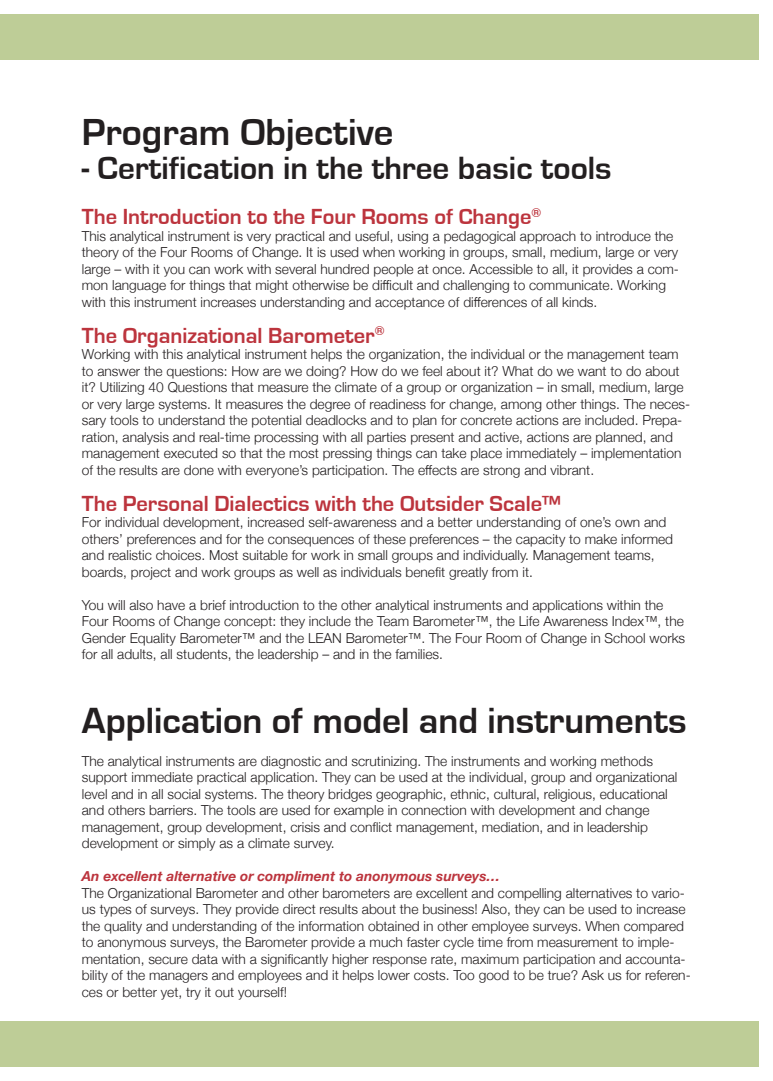
<style>
.page{position:relative;width:773px;height:1081px;background:#fff}
.page>*{position:absolute;margin:0;border:0;box-sizing:border-box;transform-origin:0 0}
.t1{font:700 38.75px "Eurostile";color:#231f20}
.t2{font:700 37.5px "Eurostile";color:#231f20}
.t3{font:700 33.12px "Eurostile";color:#231f20}
.t4{font:700 22.5px "Eurostile";color:#bc343d}
.t5{font:300 13.75px/16.5px "Helvetica Neue";color:#231f20}
.t6{font:italic 700 13.75px "Helvetica Neue";color:#bc343d}
</style>
<div class="page">
<div style="left:0;top:1022px;width:758px;height:45px;background:#becd97"></div>
<div style="left:0;top:14px;width:758px;height:45px;background:#becd97"></div>
<p class="t1" style="left:82px;top:112px;width:313px">Program Objective</p>
<p class="t3" style="left:82px;top:150px;width:531px">- Certification in the three basic tools</p>
<p class="t4" style="left:82px;top:204px;width:461px">The Introduction to the Four Rooms of Change<sup>®</sup></p>
<p class="t5" style="left:82px;top:227px;width:598px">This analytical instrument is very practical and useful, using a pedagogical approach to introduce the theory of the Four Rooms of Change. It is used when working in groups, small, medium, large or very large – with it you can work with several hundred people at once. Accessible to all, it provides a com&shy;mon language for things that might otherwise be difficult and challenging to communicate. Working with this instrument increases understanding and acceptance of differences of all kinds.</p>
<p class="t4" style="left:82px;top:323px;width:304px">The Organizational Barometer<sup>®</sup></p>
<p class="t5" style="left:82px;top:345px;width:609px">Working with this analytical instrument helps the organization, the individual or the management team to answer the questions: How are we doing? How do we feel about it? What do we want to do about it? Utilizing 40 Questions that measure the climate of a group or organization – in small, medium, large or very large systems. It measures the degree of readiness for change, among other things. The neces&shy;sary tools to understand the potential deadlocks and to plan for concrete actions are included. Prepa&shy;ration, analysis and real-time processing with all parties present and active, actions are planned, and management executed so that the most pressing things can take place immediately – implementation of the results are done with everyone’s participation. The effects are strong and vibrant.</p>
<p class="t4" style="left:82px;top:491px;width:480px">The Personal Dialectics with the Outsider Scale™</p>
<p class="t5" style="left:82px;top:513px;width:586px">For individual development, increased self-awareness and a better understanding of one’s own and</p>
<p class="t5" style="left:82px;top:530px;width:592px">others’ preferences and for the consequences of these preferences – the capacity to make informed and realistic choices. Most suitable for work in small groups and individually. Management teams,</p>
<p class="t5" style="left:82px;top:563px;width:452px">boards, project and work groups as well as individuals benefit greatly from it.</p>
<p class="t5" style="left:82px;top:596px;width:583px">You will also have a brief introduction to the other analytical instruments and applications within the</p>
<p class="t5" style="left:82px;top:612px;width:604px;text-align:justify">Four Rooms of Change concept: they include the Team Barometer™, the Life Awareness Index™, the Gender Equality Barometer™ and the LEAN Barometer™. The Four Room of Change in School works for all adults, all students, the leadership – and in the families.</p>
<p class="t2" style="left:82px;top:700px;width:606px">Application of model and instruments</p>
<p class="t5" style="left:82px;top:752px;width:572px">The analytical instruments are diagnostic and scrutinizing. The instruments and working methods</p>
<p class="t5" style="left:82px;top:768px;width:597px">support immediate practical application. They can be used at the individual, group and organizational level and in all social systems. The theory bridges geographic, ethnic, cultural, religious, educational and others barriers. The tools are used for example in connection with development and change</p>
<p class="t5" style="left:82px;top:818px;width:567px">management, group development, crisis and conflict management, mediation, and in leadership</p>
<p class="t5" style="left:82px;top:834px;width:254px">development or simply as a climate survey.</p>
<p class="t6" style="left:82px;top:865px;width:420px">An excellent alternative or compliment to anonymous surveys…</p>
<p class="t5" style="left:82px;top:884px;width:610px">The Organizational Barometer and other barometers are excellent and compelling alternatives to vario&shy;us types of surveys. They provide direct results about the business! Also, they can be used to increase the quality and understanding of the information obtained in other employee surveys. When compared to anonymous surveys, the Barometer provide a much faster cycle time from measurement to imple&shy;mentation, secure data with a significantly higher response rate, maximum participation and accounta&shy;bility of the managers and employees and it helps lower costs. Too good to be true? Ask us for referen&shy;ces or better yet, try it out yourself!</p>
</div>
